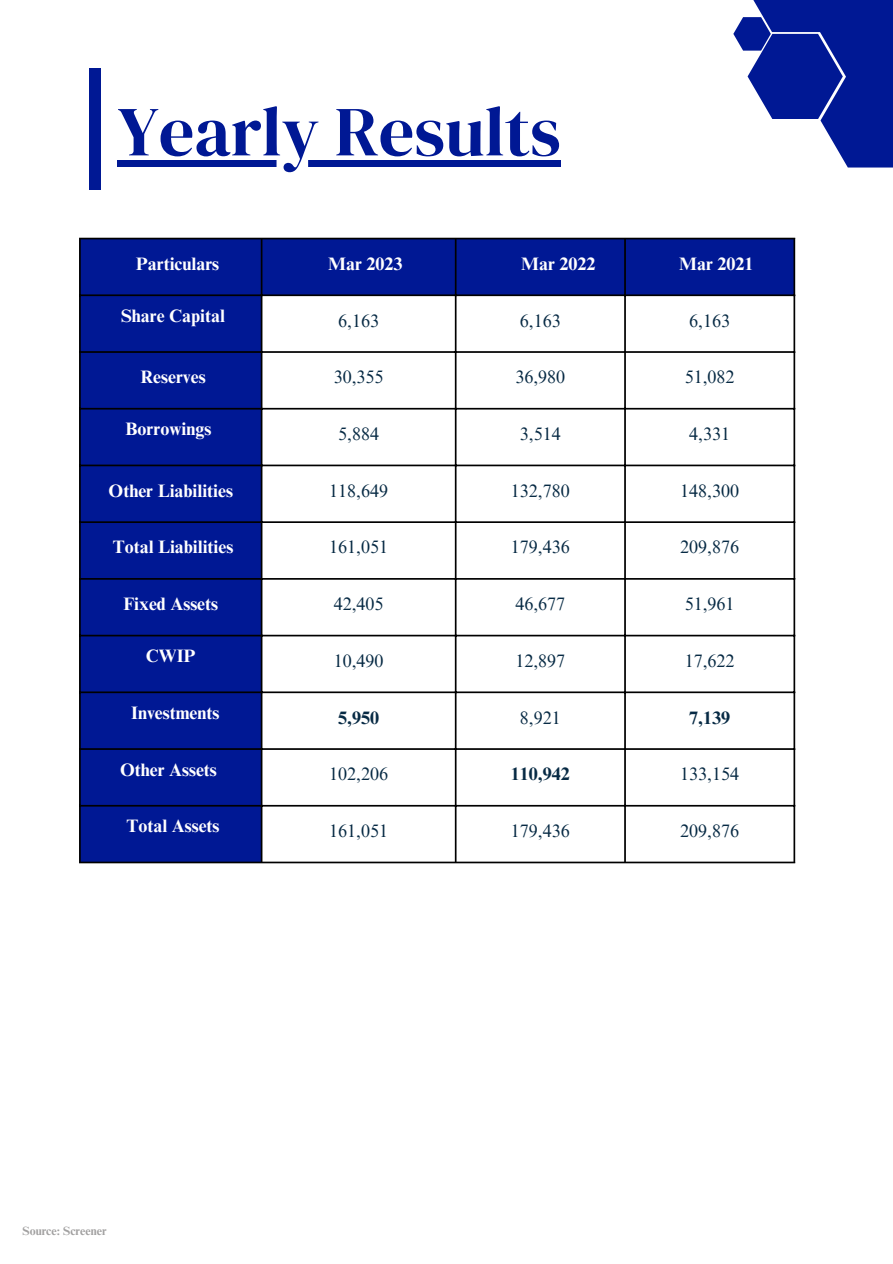
<style>
.page{position:relative;width:893px;height:1264px;background:#fff}
.page>*{position:absolute;margin:0;border:0;box-sizing:border-box;transform-origin:0 0}
.t1{font:70.2px "DM Serif Display";color:#001894}
.t2{font:18px "Times NRMT Pro";color:#072a44}
.t3{font:700 18px "Times NRMT Pro";color:#fff}
.t4{font:700 18px "Times NRMT Pro";color:#072a44}
.t5{font:700 12px "Times NRMT Pro";color:#444242}
</style>
<div class="page">
<div style="left:89px;top:68px;width:12px;height:122px;background:#001894"></div>
<div style="left:801px;top:0;width:91px;height:113px;background:#001894"></div>
<svg style="left:733px;top:17px;width:159px;height:150px"></svg>
<div style="left:744px;top:0;width:114px;height:32px;background:#001894"></div>
<div style="left:81px;top:239px;width:712px;height:622px;background:#001894"></div>
<svg style="left:262px;top:296px;width:531px;height:565px"></svg>
<hr style="left:79px;top:239px;width:2px;height:622px;background:#000">
<hr style="left:261px;top:239px;width:1px;height:622px;background:#000">
<hr style="left:455px;top:239px;width:1px;height:622px;background:#000">
<hr style="left:624px;top:239px;width:1px;height:622px;background:#000">
<hr style="left:793px;top:239px;width:2px;height:622px;background:#000">
<hr style="left:79px;top:238px;width:716px;height:1px;background:#000">
<hr style="left:79px;top:294px;width:716px;height:2px;background:#000">
<hr style="left:79px;top:351px;width:716px;height:2px;background:#000">
<hr style="left:79px;top:408px;width:716px;height:1px;background:#000">
<hr style="left:79px;top:464px;width:716px;height:2px;background:#000">
<hr style="left:79px;top:521px;width:716px;height:2px;background:#000">
<hr style="left:79px;top:578px;width:716px;height:1px;background:#000">
<hr style="left:79px;top:634px;width:716px;height:2px;background:#000">
<hr style="left:79px;top:691px;width:716px;height:2px;background:#000">
<hr style="left:79px;top:748px;width:716px;height:2px;background:#000">
<hr style="left:79px;top:805px;width:716px;height:1px;background:#000">
<hr style="left:79px;top:861px;width:716px;height:2px;background:#000">
<div style="left:117px;top:160px;width:443px;height:7px;background:#001894"></div>
<p class="t1" style="left:117px;top:83px;width:445px">Yearly Results</p>
<p class="t3" style="left:136px;top:257px;width:85px">Particulars</p>
<p class="t3" style="left:328px;top:257px;width:76px">Mar 2023</p>
<p class="t3" style="left:521px;top:257px;width:76px">Mar 2022</p>
<p class="t3" style="left:679px;top:257px;width:76px">Mar 2021</p>
<p class="t3" style="left:121px;top:309px;width:105px">Share Capital</p>
<p class="t2" style="left:338px;top:313px;width:42px">6,163</p>
<p class="t2" style="left:520px;top:313px;width:42px">6,163</p>
<p class="t2" style="left:689px;top:313px;width:42px">6,163</p>
<p class="t3" style="left:140px;top:370px;width:67px">Reserves</p>
<p class="t2" style="left:333px;top:370px;width:51px">30,355</p>
<p class="t2" style="left:515px;top:370px;width:51px">36,980</p>
<p class="t2" style="left:684px;top:370px;width:51px">51,082</p>
<p class="t3" style="left:126px;top:422px;width:87px">Borrowings</p>
<p class="t2" style="left:338px;top:427px;width:42px">5,884</p>
<p class="t2" style="left:520px;top:427px;width:42px">3,514</p>
<p class="t2" style="left:689px;top:427px;width:42px">4,331</p>
<p class="t3" style="left:109px;top:484px;width:126px">Other Liabilities</p>
<p class="t2" style="left:329px;top:484px;width:60px">118,649</p>
<p class="t2" style="left:511px;top:484px;width:60px">132,780</p>
<p class="t2" style="left:680px;top:484px;width:60px">148,300</p>
<p class="t3" style="left:113px;top:540px;width:122px">Total Liabilities</p>
<p class="t2" style="left:329px;top:540px;width:60px">161,051</p>
<p class="t2" style="left:511px;top:540px;width:60px">179,436</p>
<p class="t2" style="left:680px;top:540px;width:60px">209,876</p>
<p class="t3" style="left:123px;top:597px;width:96px">Fixed Assets</p>
<p class="t2" style="left:333px;top:597px;width:51px">42,405</p>
<p class="t2" style="left:515px;top:597px;width:51px">46,677</p>
<p class="t2" style="left:684px;top:597px;width:51px">51,961</p>
<p class="t3" style="left:146px;top:649px;width:51px">CWIP</p>
<p class="t2" style="left:333px;top:654px;width:51px">10,490</p>
<p class="t2" style="left:515px;top:654px;width:51px">12,897</p>
<p class="t2" style="left:684px;top:654px;width:51px">17,622</p>
<p class="t3" style="left:131px;top:706px;width:90px">Investments</p>
<p class="t4" style="left:338px;top:710px;width:42px">5,950</p>
<p class="t2" style="left:520px;top:710px;width:42px">8,921</p>
<p class="t4" style="left:689px;top:710px;width:42px">7,139</p>
<p class="t3" style="left:120px;top:762px;width:98px">Other Assets</p>
<p class="t2" style="left:329px;top:767px;width:60px">102,206</p>
<p class="t4" style="left:511px;top:767px;width:60px">110,942</p>
<p class="t2" style="left:680px;top:767px;width:60px">133,154</p>
<p class="t3" style="left:126px;top:819px;width:94px">Total Assets</p>
<p class="t2" style="left:329px;top:824px;width:60px">161,051</p>
<p class="t2" style="left:511px;top:824px;width:60px">179,436</p>
<p class="t2" style="left:680px;top:824px;width:60px">209,876</p>
<p class="t5" style="left:22px;top:1226px;width:86px">Source: Screener</p>
</div>
